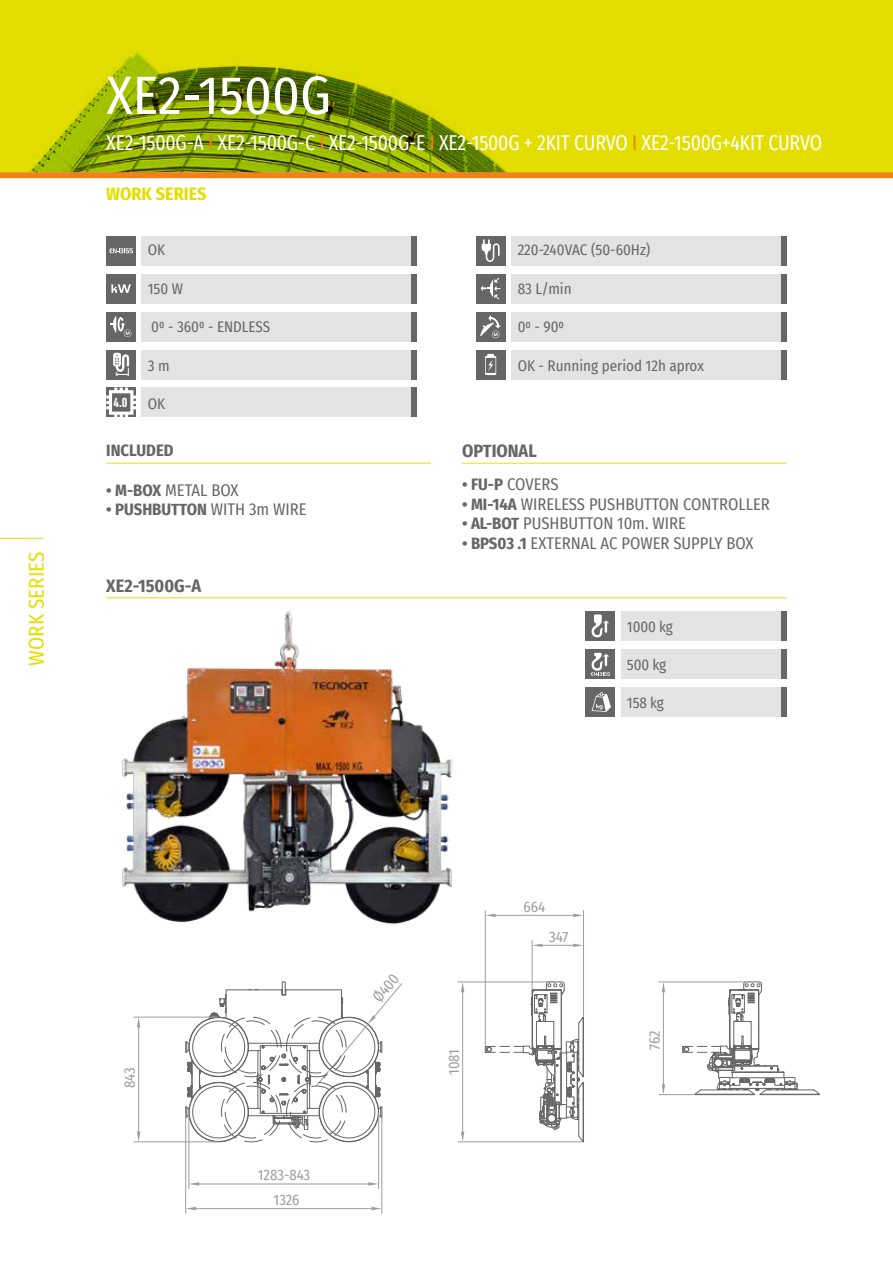
<style>
.page{position:relative;width:893px;height:1263px;background:#fff}
.page>*{position:absolute;margin:0;border:0;box-sizing:border-box;transform-origin:0 0}
.t1{font:54px "Fira Sans Condensed";color:#fff}
.t2{font:21px "Fira Sans Condensed";letter-spacing:-.01em;color:#fff;scale:.94 1}
.t3{font:21px "Fira Sans Condensed";color:#e4df00}
.t4{font:700 18px "Fira Sans Condensed";color:#666665}
.t5{font:700 18px "Fira Sans Condensed";color:#e4df00}
.t6{font:16.5px "Fira Sans Condensed";color:#666665}
.t7{font:700 16.5px "Fira Sans Condensed";color:#666665}
.t8{font:15px "Fira Sans Condensed";color:#666665}
.t9{font:14.7px/24.5px "Fira Sans Condensed";color:#9d9d9c;text-align:center}
.t10{font:700 condensed 13.5px "DIN Next LT Pro";color:#fff}
.s1{color:#f08216}
.s2{font-weight:700}
.s3{font-weight:400}
</style>
<div class="page">
<svg style="left:0;top:0;width:893px;height:172px;background:#c8cb00"></svg>
<hr style="left:0;top:538px;width:44px;height:1px;background:#e4df00">
<hr style="left:106px;top:597px;width:681px;height:1px;background:#e4df00">
<div style="left:0;top:172px;width:893px;height:6px;background:#f08216"></div>
<svg style="left:682px;top:981px;width:138px;height:114px"></svg>
<svg style="left:485px;top:981px;width:99px;height:162px"></svg>
<hr style="left:189px;top:1113px;width:1px;height:76px;background:#9d9d9c">
<hr style="left:378px;top:1113px;width:1px;height:76px;background:#9d9d9c">
<hr style="left:199px;top:1184px;width:169px;height:1px;background:#9d9d9c">
<svg style="left:189px;top:1182px;width:10px;height:4px"></svg>
<svg style="left:368px;top:1182px;width:11px;height:4px"></svg>
<hr style="left:134px;top:1141px;width:83px;height:1px;background:#9d9d9c">
<hr style="left:134px;top:1017px;width:83px;height:1px;background:#9d9d9c">
<hr style="left:138px;top:1027px;width:1px;height:104px;background:#9d9d9c">
<svg style="left:137px;top:1131px;width:3px;height:11px"></svg>
<svg style="left:137px;top:1017px;width:3px;height:10px"></svg>
<hr style="left:458px;top:982px;width:96px;height:1px;background:#9d9d9c">
<hr style="left:458px;top:1141px;width:124px;height:1px;background:#9d9d9c">
<hr style="left:462px;top:992px;width:1px;height:139px;background:#9d9d9c">
<svg style="left:461px;top:982px;width:3px;height:10px"></svg>
<svg style="left:461px;top:1131px;width:3px;height:11px"></svg>
<hr style="left:532px;top:940px;width:1px;height:49px;background:#9d9d9c">
<hr style="left:542px;top:945px;width:31px;height:1px;background:#9d9d9c">
<svg style="left:532px;top:944px;width:10px;height:3px"></svg>
<svg style="left:573px;top:944px;width:10px;height:3px"></svg>
<hr style="left:185px;top:1113px;width:1px;height:100px;background:#9d9d9c">
<hr style="left:382px;top:1113px;width:1px;height:100px;background:#9d9d9c">
<hr style="left:196px;top:1208px;width:176px;height:1px;background:#9d9d9c">
<svg style="left:186px;top:1207px;width:10px;height:3px"></svg>
<svg style="left:372px;top:1207px;width:10px;height:3px"></svg>
<hr style="left:659px;top:982px;width:86px;height:1px;background:#9d9d9c">
<hr style="left:659px;top:1094px;width:35px;height:1px;background:#9d9d9c">
<hr style="left:663px;top:992px;width:1px;height:92px;background:#9d9d9c">
<svg style="left:662px;top:982px;width:3px;height:10px"></svg>
<svg style="left:662px;top:1084px;width:3px;height:11px"></svg>
<svg style="left:185px;top:981px;width:218px;height:170px"></svg>
<hr style="left:485px;top:910px;width:1px;height:135px;background:#9d9d9c">
<hr style="left:583px;top:910px;width:1px;height:106px;background:#9d9d9c">
<hr style="left:496px;top:915px;width:77px;height:1px;background:#9d9d9c">
<svg style="left:485px;top:914px;width:11px;height:3px"></svg>
<svg style="left:573px;top:914px;width:10px;height:3px"></svg>
<div style="left:141px;top:388px;width:276px;height:29px;background:#e3e3e3"></div>
<div style="left:412px;top:388px;width:5px;height:29px;background:#666665"></div>
<svg style="left:106px;top:388px;width:30px;height:29px"></svg>
<div style="left:106px;top:236px;width:30px;height:30px;background:#666665"></div>
<svg style="left:109px;top:248px;width:24px;height:5px"></svg>
<div style="left:106px;top:274px;width:30px;height:29px;background:#666665"></div>
<svg style="left:111px;top:284px;width:20px;height:9px"></svg>
<div style="left:106px;top:350px;width:30px;height:29px;background:#666665"></div>
<svg style="left:113px;top:353px;width:16px;height:23px"></svg>
<div style="left:476px;top:236px;width:29px;height:30px;background:#666665"></div>
<svg style="left:482px;top:239px;width:18px;height:23px"></svg>
<div style="left:476px;top:274px;width:29px;height:29px;background:#666665"></div>
<svg style="left:481px;top:278px;width:20px;height:22px"></svg>
<div style="left:141px;top:236px;width:276px;height:30px;background:#e3e3e3"></div>
<div style="left:412px;top:236px;width:5px;height:30px;background:#666665"></div>
<div style="left:511px;top:236px;width:276px;height:30px;background:#e3e3e3"></div>
<div style="left:781px;top:236px;width:6px;height:30px;background:#666665"></div>
<div style="left:141px;top:274px;width:276px;height:29px;background:#e3e3e3"></div>
<div style="left:412px;top:274px;width:5px;height:29px;background:#666665"></div>
<div style="left:511px;top:274px;width:276px;height:29px;background:#e3e3e3"></div>
<div style="left:781px;top:274px;width:6px;height:29px;background:#666665"></div>
<div style="left:141px;top:312px;width:276px;height:29px;background:#e3e3e3"></div>
<div style="left:412px;top:312px;width:5px;height:29px;background:#666665"></div>
<div style="left:511px;top:312px;width:276px;height:29px;background:#e3e3e3"></div>
<div style="left:781px;top:312px;width:6px;height:29px;background:#666665"></div>
<div style="left:141px;top:350px;width:276px;height:29px;background:#e3e3e3"></div>
<div style="left:412px;top:350px;width:5px;height:29px;background:#666665"></div>
<div style="left:511px;top:350px;width:276px;height:29px;background:#e3e3e3"></div>
<div style="left:781px;top:350px;width:6px;height:29px;background:#666665"></div>
<div style="left:476px;top:350px;width:29px;height:29px;background:#666665"></div>
<svg style="left:485px;top:354px;width:11px;height:21px"></svg>
<div style="left:476px;top:312px;width:29px;height:29px;background:#666665"></div>
<svg style="left:480px;top:315px;width:21px;height:23px"></svg>
<div style="left:106px;top:312px;width:30px;height:29px;background:#666665"></div>
<svg style="left:111px;top:316px;width:20px;height:21px"></svg>
<hr style="left:462px;top:463px;width:325px;height:1px;background:#e4df00">
<hr style="left:106px;top:463px;width:325px;height:1px;background:#e4df00">
<img style="left:106px;top:597px;width:377px;height:328px">
<div style="left:586px;top:611px;width:29px;height:30px;background:#666665"></div>
<div style="left:586px;top:649px;width:29px;height:30px;background:#666665"></div>
<div style="left:586px;top:687px;width:29px;height:30px;background:#666665"></div>
<div style="left:621px;top:611px;width:166px;height:30px;background:#e3e3e3"></div>
<div style="left:621px;top:649px;width:166px;height:30px;background:#e3e3e3"></div>
<div style="left:621px;top:687px;width:166px;height:30px;background:#e3e3e3"></div>
<svg style="left:591px;top:614px;width:18px;height:23px"></svg>
<svg style="left:591px;top:653px;width:19px;height:23px"></svg>
<svg style="left:592px;top:692px;width:19px;height:20px"></svg>
<div style="left:781px;top:611px;width:6px;height:30px;background:#666665"></div>
<div style="left:781px;top:649px;width:6px;height:30px;background:#666665"></div>
<div style="left:781px;top:687px;width:6px;height:30px;background:#666665"></div>
<p class="t3" style="left:21px;top:665px;width:115px;rotate:-90deg">WORK SERIES</p>
<h1 class="t1" style="left:106px;top:54px;width:226px">XE2-1500G</h1>
<p class="t2" style="left:106px;top:127px;width:763px">XE2-1500G-A <span class="s1">I</span> XE2-1500G-C <span class="s1">I</span> XE2-1500G-E <span class="s1">I</span> XE2-1500G + 2KIT CURVO <span class="s1">I</span> XE2-1500G+4KIT CURVO</p>
<p class="t5" style="left:106px;top:178px;width:102px">WORK SERIES</p>
<p class="t10" style="left:113px;top:395px;width:16px">4.0</p>
<p class="t8" style="left:148px;top:239px;width:19px">OK</p>
<p class="t8" style="left:148px;top:277px;width:37px">150 W</p>
<p class="t8" style="left:151px;top:316px;width:120px">00 - 3600 - ENDLESS</p>
<p class="t8" style="left:148px;top:354px;width:23px">3 m</p>
<p class="t8" style="left:148px;top:392px;width:19px">OK</p>
<p class="t7" style="left:106px;top:436px;width:69px">INCLUDED</p>
<p class="t6" style="left:106px;top:477px;width:134px"><span class="s2">• M-BOX</span> METAL BOX</p>
<p class="t7" style="left:106px;top:496px;width:202px">• PUSHBUTTON <span class="s3">WITH 3m WIRE</span></p>
<p class="t4" style="left:106px;top:571px;width:96px">XE2-1500G-A</p>
<p class="t8" style="left:518px;top:239px;width:134px">220-240VAC (50-60Hz)</p>
<p class="t8" style="left:518px;top:277px;width:55px">83 L/min</p>
<p class="t8" style="left:518px;top:316px;width:48px">00 - 900</p>
<p class="t8" style="left:518px;top:354px;width:188px">OK - Running period 12h aprox</p>
<p class="t4" style="left:462px;top:436px;width:76px">OPTIONAL</p>
<p class="t6" style="left:462px;top:472px;width:98px"><span class="s2">• FU-P</span> COVERS</p>
<p class="t6" style="left:462px;top:491px;width:309px"><span class="s2">• MI-14A</span> WIRELESS PUSHBUTTON CONTROLLER</p>
<p class="t6" style="left:462px;top:511px;width:225px"><span class="s2">• AL-BOT</span> PUSHBUTTON 10m. WIRE</p>
<p class="t6" style="left:462px;top:531px;width:293px"><span class="s2">• BPS03 .1</span> EXTERNAL AC POWER SUPPLY BOX</p>
<p class="t8" style="left:627px;top:615px;width:47px">1000 kg</p>
<p class="t8" style="left:627px;top:653px;width:41px">500 kg</p>
<p class="t8" style="left:627px;top:692px;width:38px">158 kg</p>
<p class="t9" style="left:117px;top:1088px;width:22px;rotate:-90deg">843</p>
<p class="t9" style="left:258px;top:1162px;width:54px">1283-843<br>1326</p>
<p class="t9" style="left:366px;top:992px;width:33px;rotate:-51deg">Ø400</p>
<p class="t9" style="left:441px;top:1075px;width:28px;rotate:-90deg">1081</p>
<p class="t9" style="left:523px;top:894px;width:23px">664</p>
<p class="t9" style="left:549px;top:924px;width:21px">347</p>
<p class="t9" style="left:642px;top:1050px;width:21px;rotate:-90deg">762</p>
</div>
